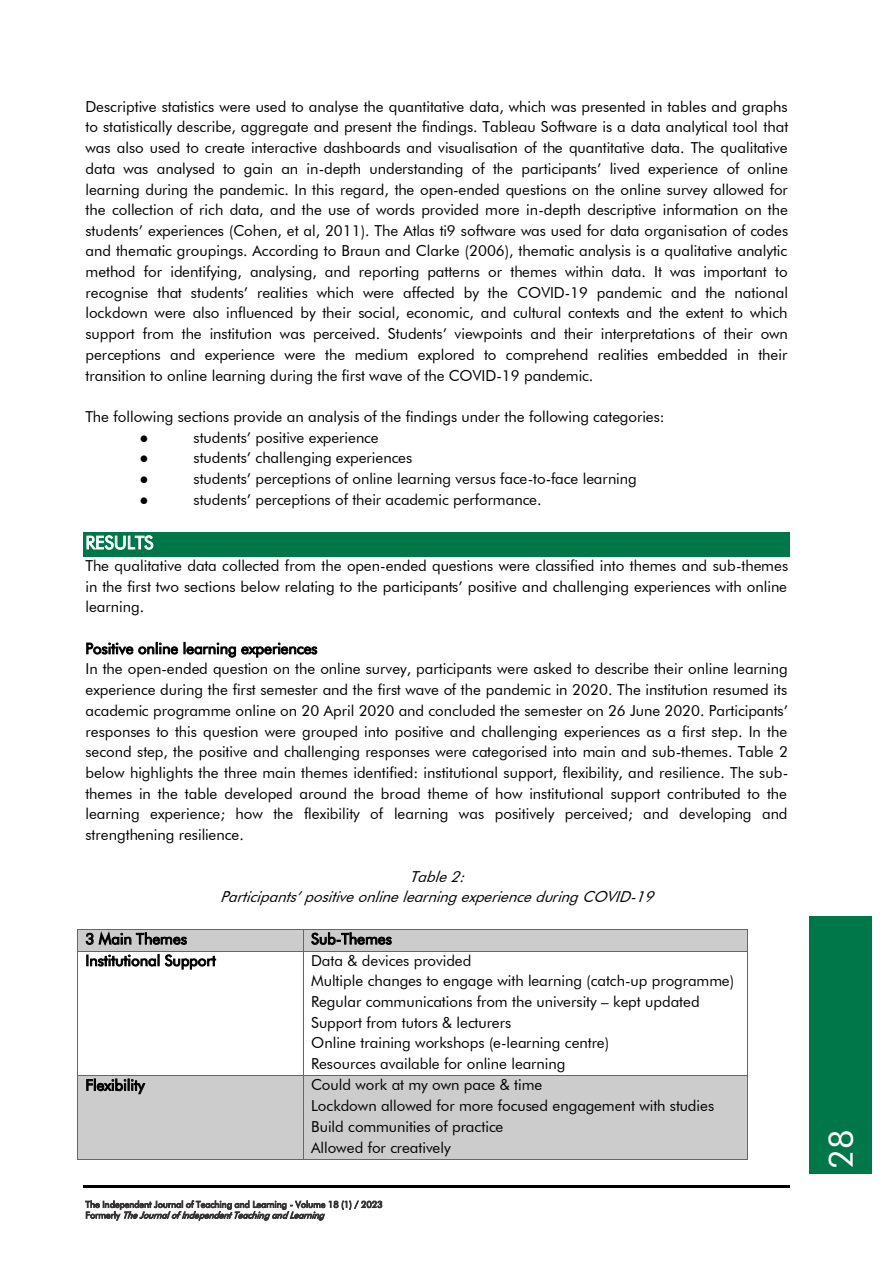
<style>
.page{position:relative;width:894px;height:1263px;background:#fff}
.page>*{position:absolute;margin:0;border:0;box-sizing:border-box;transform-origin:0 0}
.t1{font:33.15px "Futura BT";color:#fff}
.t2{font:18px "Futura BT";color:#fff}
.t3{font:15.15px/20.7px "Futura BT";color:#000;text-align:justify}
.t4{font:italic 15.15px/20.5px "Futura BT";color:#000;text-align:center}
.t5{font:15.15px "Calibri";color:#000}
.t6{font:9px/10.8px "Futura BT";color:#373435}
.s1{font-family:"Calibri"}
.s2{font-style:italic}
</style>
<div class="page">
<hr style="left:83px;top:1185px;width:706px;height:3px;background:#000">
<div style="left:809px;top:915px;width:62px;height:258px;background:#007749"></div>
<div style="left:83px;top:532px;width:706px;height:24px;background:#007749"></div>
<div style="left:78px;top:929px;width:225px;height:21px;background:#ccc"></div>
<div style="left:303px;top:929px;width:444px;height:21px;background:#ccc"></div>
<hr style="left:77px;top:929px;width:226px;height:1px;background:#666">
<hr style="left:303px;top:929px;width:444px;height:1px;background:#666">
<svg style="left:77px;top:930px;width:1px;height:20px"></svg>
<hr style="left:77px;top:950px;width:226px;height:1px;background:#666">
<svg style="left:303px;top:930px;width:1px;height:20px"></svg>
<hr style="left:303px;top:950px;width:444px;height:1px;background:#666">
<svg style="left:747px;top:929px;width:1px;height:22px"></svg>
<hr style="left:77px;top:951px;width:1px;height:124px;background:#666">
<hr style="left:303px;top:951px;width:1px;height:124px;background:#666">
<hr style="left:747px;top:951px;width:1px;height:124px;background:#666">
<div style="left:78px;top:1076px;width:225px;height:82px;background:#ccc"></div>
<div style="left:303px;top:1076px;width:444px;height:82px;background:#ccc"></div>
<hr style="left:77px;top:1075px;width:226px;height:1px;background:#666">
<hr style="left:303px;top:1075px;width:444px;height:1px;background:#666">
<hr style="left:77px;top:1076px;width:1px;height:82px;background:#666">
<hr style="left:77px;top:1158px;width:226px;height:1px;background:#666">
<hr style="left:303px;top:1076px;width:1px;height:82px;background:#666">
<hr style="left:303px;top:1158px;width:444px;height:1px;background:#666">
<hr style="left:747px;top:1076px;width:1px;height:82px;background:#666">
<p class="t3" style="left:85px;top:96px;width:704px">Descriptive statistics were used to analyse the quantitative data, which was presented in tables and graphs to statistically describe, aggregate and present the findings. Tableau Software is a data analytical tool that was also used to create interactive dashboards and visualisation of the quantitative data. The qualitative data was analysed to gain an in-depth understanding of the participants’ lived experience of online learning during the pandemic. In this regard, the open-ended questions on the online survey allowed for the collection of rich data, and the use of words provided more in-depth descriptive information on the students’ experiences (Cohen, et al, 2011). The Atlas ti9 software was used for data organisation of codes and thematic groupings. According to Braun and Clarke (2006), thematic analysis is a qualitative analytic method for identifying, analysing, and reporting patterns or themes within data. It was important to recognise that students’ realities which were affected by the COVID-19 pandemic and the national lockdown were also influenced by their social, economic, and cultural contexts and the extent to which support from the institution was perceived. Students’ viewpoints and their interpretations of their own perceptions and experience were the medium explored to comprehend realities embedded in their transition to online learning during the first wave of the COVID-19 pandemic.</p>
<p class="t3" style="left:85px;top:406px;width:580px">The following sections provide an analysis of the findings under the following categories:</p>
<p class="t5" style="left:139px;top:427px;width:11px">●</p>
<p class="t3" style="left:193px;top:427px;width:186px">students’ positive experience</p>
<p class="t5" style="left:139px;top:448px;width:11px">●</p>
<p class="t3" style="left:193px;top:447px;width:220px">students’ challenging experiences</p>
<p class="t5" style="left:139px;top:468px;width:11px">●</p>
<p class="t3" style="left:193px;top:468px;width:444px">students’ perceptions of online learning versus face-to-face learning</p>
<p class="t5" style="left:139px;top:489px;width:11px">●</p>
<p class="t3" style="left:193px;top:489px;width:349px">students’ perceptions of their academic performance.</p>
<p class="t2" style="left:85px;top:531px;width:69px">RESULTS</p>
<p class="t3" style="left:85px;top:555px;width:704px">The qualitative data collected from the open-ended questions were classified into themes and sub-themes in the first two sections below relating to the participants’ positive and challenging experiences with online learning.</p>
<p class="t3" style="left:85px;top:638px;width:704px;text-align:left">Positive online learning experiences<br>In the open-ended question on the online survey, participants were asked to describe their online learning experience during the first semester and the first wave of the pandemic in 2020. The institution resumed its academic programme online on 20 April 2020 and concluded the semester on 26 June 2020. Participants’ responses to this question were grouped into positive and challenging experiences as a first step. In the second step, the positive and challenging responses were categorised into main and sub-themes. Table 2 below highlights the three main themes identified: institutional support, flexibility, and resilience. The sub&shy;themes in the table developed around the broad theme of how institutional support contributed to the learning experience; how the flexibility of learning was positively perceived; and developing and strengthening resilience.</p>
<p class="t4" style="left:220px;top:865px;width:440px">Table2:<br>Participants’positiveonlinelearningexperienceduringCOVID-19</p>
<p class="t3" style="left:85px;top:928px;width:103px">3 Main Themes</p>
<p class="t3" style="left:311px;top:928px;width:82px">Sub-Themes</p>
<p class="t3" style="left:85px;top:950px;width:132px">Institutional Support</p>
<p class="t3" style="left:284px;top:950px;width:189px"><span class="s1">●</span> Data &amp; devices provided</p>
<p class="t3" style="left:284px;top:970px;width:451px"><span class="s1">●</span> Multiple changes to engage with learning (catch-up programme)</p>
<p class="t3" style="left:284px;top:991px;width:417px"><span class="s1">●</span> Regular communications from the university – kept updated</p>
<p class="t3" style="left:284px;top:1012px;width:229px"><span class="s1">●</span> Support from tutors &amp; lecturers</p>
<p class="t3" style="left:284px;top:1032px;width:326px"><span class="s1">●</span> Online training workshops (e-learning centre)</p>
<p class="t3" style="left:284px;top:1053px;width:283px"><span class="s1">●</span> Resources available for online learning</p>
<p class="t3" style="left:85px;top:1074px;width:61px">Flexibility</p>
<p class="t3" style="left:284px;top:1074px;width:259px"><span class="s1">●</span> Could work at my own pace &amp; time</p>
<p class="t3" style="left:284px;top:1095px;width:431px"><span class="s1">●</span> Lockdown allowed for more focused engagement with studies</p>
<p class="t3" style="left:284px;top:1116px;width:221px"><span class="s1">●</span> Build communities of practice</p>
<p class="t3" style="left:284px;top:1136px;width:168px"><span class="s1">●</span> Allowed for creatively</p>
<p class="t6" style="left:85px;top:1198px;width:298px">The Independent Journal of Teaching and Learning - Volume 18 (1) / 2023<br>F o r m e r l y <span class="s2">TheJournalofIndependentTeachingandLearning</span></p>
<h1 class="t1" style="left:820px;top:1168px;width:40px;rotate:-90deg">28</h1>
</div>
